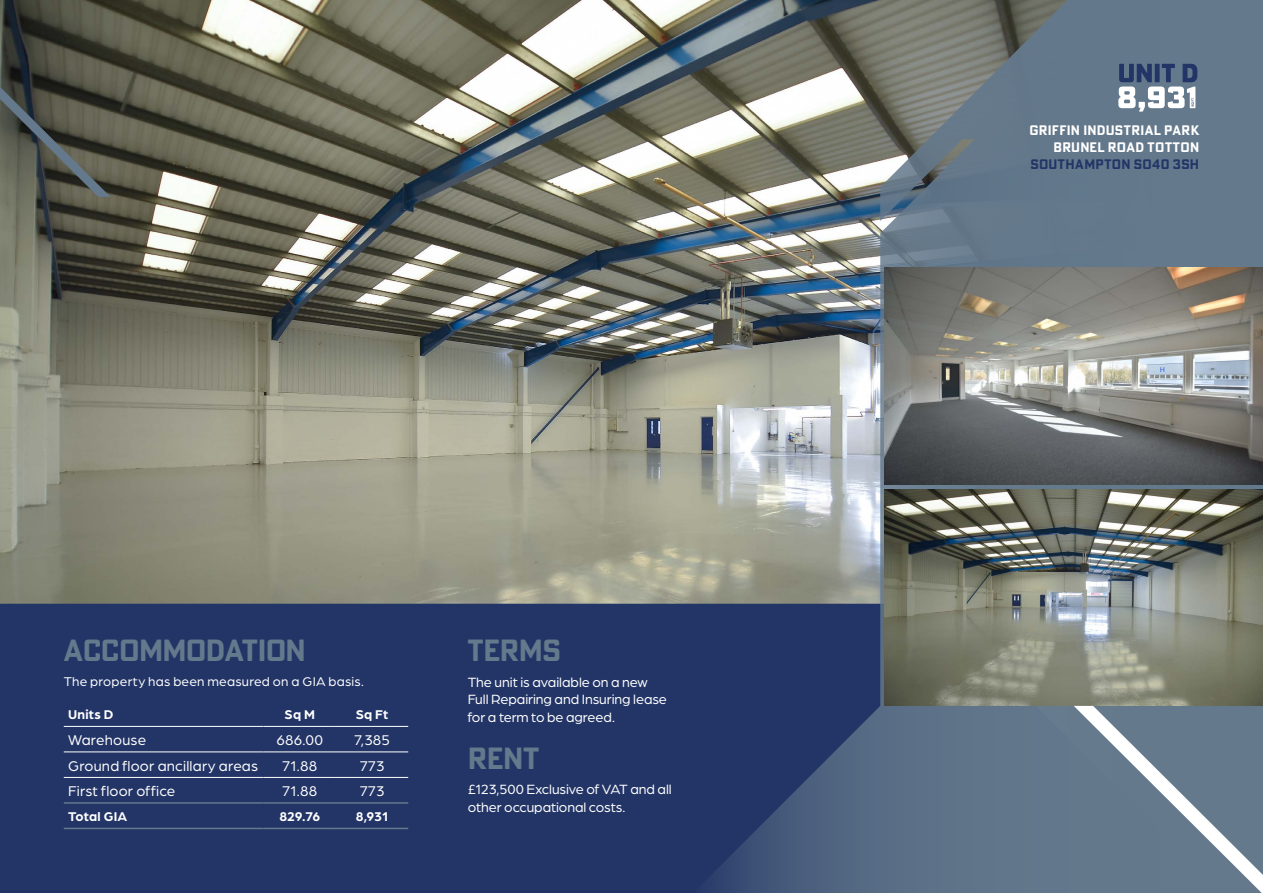
<style>
.page{position:relative;width:1263px;height:893px;background:#fff}
.page>*{position:absolute;margin:0;border:0;box-sizing:border-box;transform-origin:0 0}
.t1{font:700 30px "Poster Gothic Round ATF";letter-spacing:-.015em;color:#64798c}
.t2{font:15px "Arboria";letter-spacing:.01em;color:#fff}
.t3{font:14.25px/17.2px "Arboria";letter-spacing:-.005em;color:#fff}
.t4{font:13.5px "Arboria";letter-spacing:.015em;color:#fff}
.t5{font:700 13.5px/17.2px "Poster Gothic Round ATF";letter-spacing:.035em;color:#fff;text-align:right}
.t6{font:700 13.5px "Arboria";letter-spacing:.01em;color:#fff}
.t7{font:700 13.5px "Poster Gothic Round ATF";letter-spacing:.03em;color:#233567}
</style>
<div class="page">
<img style="left:0;top:0;width:693px;height:604px">
<div style="left:0;top:604px;width:693px;height:289px;background:#233567"></div>
<hr style="left:64px;top:802px;width:200px;height:2px;background:#64798c">
<hr style="left:264px;top:802px;width:72px;height:2px;background:#64798c">
<hr style="left:336px;top:802px;width:72px;height:2px;background:#64798c">
<hr style="left:64px;top:828px;width:200px;height:1px;background:#64798c">
<hr style="left:264px;top:828px;width:72px;height:1px;background:#64798c">
<hr style="left:336px;top:828px;width:72px;height:1px;background:#64798c">
<hr style="left:64px;top:726px;width:200px;height:1px;background:#fff">
<hr style="left:264px;top:726px;width:72px;height:1px;background:#fff">
<hr style="left:336px;top:726px;width:72px;height:1px;background:#fff">
<hr style="left:64px;top:752px;width:200px;height:1px;background:#fff">
<hr style="left:264px;top:752px;width:72px;height:1px;background:#fff">
<hr style="left:336px;top:752px;width:72px;height:1px;background:#fff">
<hr style="left:64px;top:777px;width:200px;height:1px;background:#fff">
<hr style="left:264px;top:777px;width:72px;height:1px;background:#fff">
<hr style="left:336px;top:777px;width:72px;height:1px;background:#fff">
<svg style="left:693px;top:0;width:570px;height:893px;background:#6d7b88"></svg>
<img style="left:884px;top:268px;width:379px;height:217px">
<img style="left:884px;top:489px;width:379px;height:217px">
<svg style="left:1074px;top:706px;width:189px;height:187px;background:#728596"></svg>
<svg style="left:0;top:87px;width:111px;height:110px;background:#51534b"></svg>
<svg style="left:1118px;top:64px;width:79px;height:48px"></svg>
<h1 class="t1" style="left:64px;top:630px;width:244px">ACCOMMODATION</h1>
<p class="t4" style="left:64px;top:673px;width:302px">The property has been measured on a GIA basis.</p>
<p class="t6" style="left:68px;top:705px;width:47px">Units D</p>
<p class="t6" style="left:285px;top:705px;width:32px">Sq M</p>
<p class="t6" style="left:356px;top:705px;width:34px">Sq Ft</p>
<p class="t2" style="left:68px;top:731px;width:80px">Warehouse</p>
<p class="t2" style="left:276px;top:731px;width:48px">686.00</p>
<p class="t2" style="left:354px;top:731px;width:37px">7,385</p>
<p class="t2" style="left:68px;top:756px;width:192px">Ground floor ancillary areas</p>
<p class="t2" style="left:282px;top:756px;width:37px">71.88</p>
<p class="t2" style="left:360px;top:756px;width:26px">773</p>
<p class="t2" style="left:68px;top:782px;width:109px">First floor office</p>
<p class="t2" style="left:282px;top:782px;width:37px">71.88</p>
<p class="t2" style="left:360px;top:782px;width:26px">773</p>
<p class="t6" style="left:68px;top:807px;width:61px">Total GIA</p>
<p class="t6" style="left:279px;top:807px;width:42px">829.76</p>
<p class="t6" style="left:356px;top:807px;width:34px">8,931</p>
<h1 class="t1" style="left:468px;top:631px;width:95px">TERMS</h1>
<p class="t3" style="left:468px;top:673px;width:201px">The unit is available on a new<br>Full Repairing and Insuring lease for a term to be agreed.</p>
<h1 class="t1" style="left:468px;top:738px;width:73px">RENT</h1>
<p class="t3" style="left:468px;top:780px;width:206px">£123,500 Exclusive of VAT and all other occupational costs.</p>
<p class="t5" style="left:1029px;top:121px;width:171px">GRIFFIN INDUSTRIAL PARK<br>BRUNEL ROAD TOTTON</p>
<p class="t7" style="left:1030px;top:155px;width:170px">SOUTHAMPTON SO40 3SH</p>
</div>
